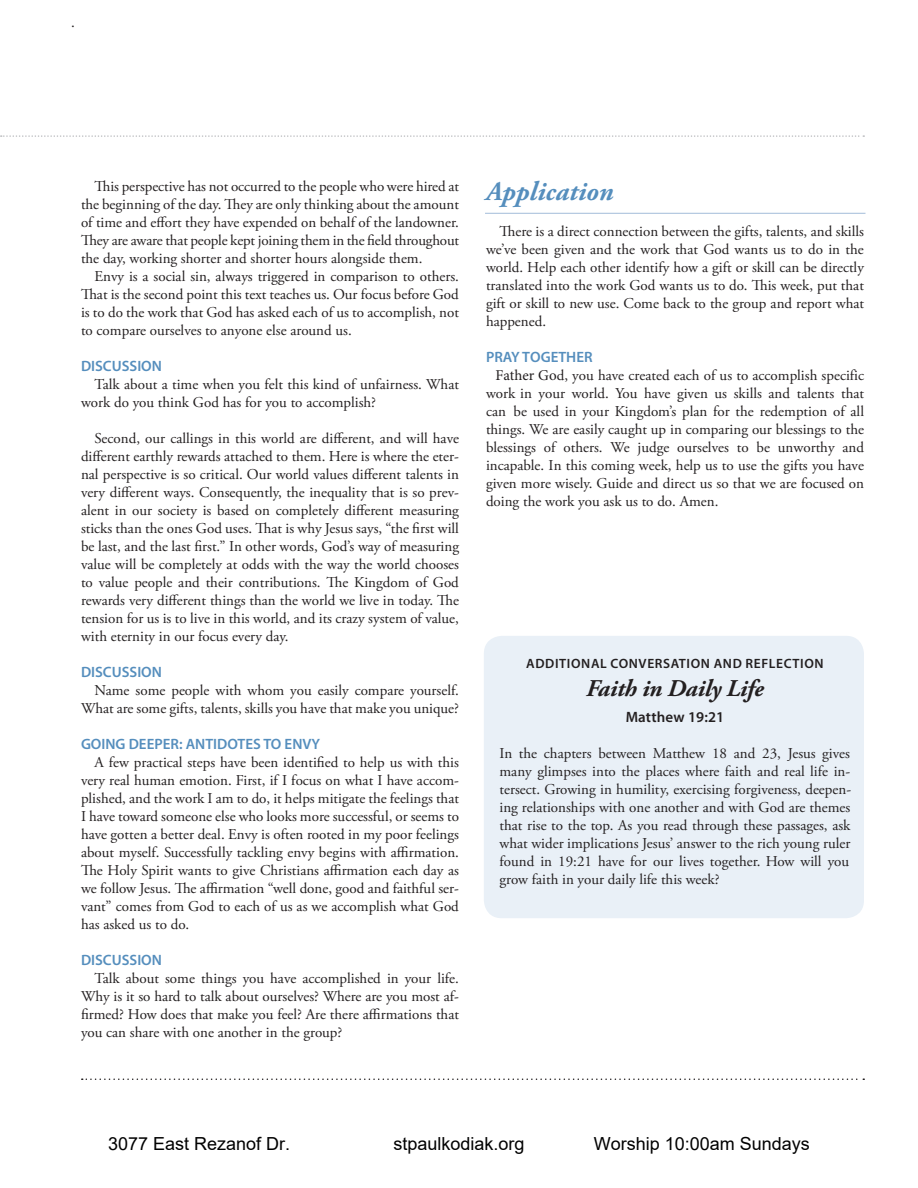
<style>
.page{position:relative;width:918px;height:1188px;background:#fff}
.page>*{position:absolute;margin:0;border:0;box-sizing:border-box;transform-origin:0 0}
.List_Paragraph{font:italic 700 27px "Adobe Garamond Pro";color:#558ebd}
.t1{font:italic 700 24px "Adobe Garamond Pro";letter-spacing:-.01em;color:#231f20}
.t2{font:18px "Arial";color:#000}
.t3{font:15px/18px "Adobe Garamond Pro";color:#231f20;text-align:justify}
.t4{font:600 15px "Myriad Pro";color:#558ebd}
.t5{font:600 15px "Myriad Pro";letter-spacing:.01em;color:#231f20}
.t6{font:600 13.5px "Myriad Pro";letter-spacing:.045em;color:#231f20}
.s1{font-family:"Minion Pro"}
</style>
<div class="page">
<svg style="left:82px;top:1078px;width:782px;height:2px"></svg>
<div style="left:484px;top:636px;width:380px;height:282px;background:#e9f0f7;border-radius:18px"></div>
<svg style="left:1px;top:135px;width:863px;height:2px"></svg>
<hr style="left:485px;top:213px;width:380px;height:1px;background:#a2bcd9">
<p class="t3" style="left:71px;top:14px;width:5px">.</p>
<p class="t3" style="left:81px;top:178px;width:380px;text-indent:14px">This perspective has not occurred to the people who were hired at the beginning of the day. They are only thinking about the amount of time and effort they have expended on behalf of the landowner.<br>They are aware that people kept joining them in the field throughout the day, working shorter and shorter hours alongside them.</p>
<p class="t3" style="left:81px;top:268px;width:380px;text-indent:14px">Envy is a social sin, always triggered in comparison to others.<br>That is the second point this text teaches us. Our focus before God is to do the work that God has asked each of us to accomplish, not to compare ourselves to anyone else around us.</p>
<p class="t4" style="left:81px;top:357px;width:83px">DISCUSSION</p>
<p class="t3" style="left:81px;top:376px;width:380px;text-indent:14px">Talk about a time when you felt this kind of unfairness. What work do you think God has for you to accomplish?</p>
<p class="t3" style="left:81px;top:430px;width:380px;text-indent:14px">Second, our callings in this world are different, and will have different earthly rewards attached to them. Here is where the eter&shy;nal perspective is so critical. Our world values different talents in very different ways. Consequently, the inequality that is so prev&shy;alent in our society is based on completely different measuring sticks than the ones God uses. That is why Jesus says, “the first will be last, and the last first.” In other words, God’s way of measuring value will be completely at odds with the way the world chooses to value people and their contributions. The Kingdom of God rewards very different things than the world we live in today. The tension for us is to live in this world, and its crazy system of value, with eternity in our focus every day.</p>
<p class="t4" style="left:81px;top:663px;width:83px">DISCUSSION</p>
<p class="t3" style="left:81px;top:682px;width:380px;text-align:right">Name some people with whom you easily compare yourself.<br>What are some gifts, talents, skills you have that make you unique?</p>
<p class="t4" style="left:81px;top:735px;width:241px">GOING DEEPER: ANTIDOTES TO ENVY</p>
<p class="t3" style="left:81px;top:754px;width:380px;text-indent:14px">A few practical steps have been identified to help us with this very real human emotion. First, if I focus on what I have accom&shy;plished, and the work I am to do, it helps mitigate the feelings that I have toward someone else who looks more successful, or seems to have gotten a better deal. Envy is often rooted in my poor feelings about myself. Successfully tackling envy begins with affirmation.<br>The Holy Spirit wants to give Christians affirmation each day as we follow Jesus. The affirmation “well done, good and faithful ser&shy;vant” comes from God to each of us as we accomplish what God has asked us to do.</p>
<p class="t4" style="left:81px;top:951px;width:83px">DISCUSSION</p>
<p class="t3" style="left:81px;top:970px;width:379px;text-indent:14px">Talk about some things you have accomplished in your life.<br>Why is it so hard to talk about ourselves? Where are you most af&shy;firmed? How does that make you feel? Are there affirmations that you can share with one another in the group?</p>
<p class="List_Paragraph" style="left:486px;top:176px;width:129px">Application</p>
<p class="t3" style="left:486px;top:223px;width:380px;text-indent:14px">There is a direct connection between the gifts, talents, and skills we’ve been given and the work that God wants us to do in the world. Help each other identify how a gift or skill can be directly translated into the work God wants us to do. This week, put that gift or skill to new use. Come back to the group and report what happened.</p>
<p class="t4" style="left:486px;top:347px;width:108px">PRAY TOGETHER</p>
<p class="t3" style="left:495px;top:367px;width:370px"><span class="s1">Father Go</span>d, you have created each of us to accomplish specific</p>
<p class="t3" style="left:486px;top:385px;width:380px">work in your world. You have given us skills and talents that</p>
<p class="t3" style="left:486px;top:403px;width:380px">can be used in your Kingdom’s plan for the redemption of all</p>
<p class="t3" style="left:486px;top:421px;width:380px">things. We are easily caught up in comparing our blessings to the</p>
<p class="t3" style="left:486px;top:439px;width:380px">blessings of others. We judge ourselves to be unworthy and</p>
<p class="t3" style="left:486px;top:457px;width:380px">incapable. In this coming week, help us to use the gifts you have</p>
<p class="t3" style="left:486px;top:475px;width:380px">given more wisely. Guide and direct us so that we are focused on</p>
<p class="t3" style="left:486px;top:493px;width:234px">doing the work you ask us to do. Amen.</p>
<p class="t6" style="left:526px;top:655px;width:299px">ADDITIONAL CONVERSATION AND REFLECTION</p>
<p class="t1" style="left:586px;top:675px;width:179px">Faith in Daily Life</p>
<p class="t5" style="left:626px;top:707px;width:100px">Matthew 19:21</p>
<p class="t3" style="left:500px;top:745px;width:353px;text-align:left">In the chapters between Matthew 18 and 23, Jesus gives many glimpses into the places where faith and real life in&shy;tersect. Growing in humility, exercising forgiveness, deepen&shy;ing relationships with one another and with God are themes that rise to the top. As you read through these passages, ask what wider implications Jesus’ answer to the rich young ruler found in 19:21 have for our lives together. How will you grow faith in your daily life this week?</p>
<p class="t2" style="left:108px;top:1131px;width:184px">3077 East Rezanof Dr.</p>
<p class="t2" style="left:393px;top:1131px;width:133px">stpaulkodiak.org</p>
<p class="t2" style="left:594px;top:1131px;width:218px">Worship 10:00am Sundays</p>
</div>
